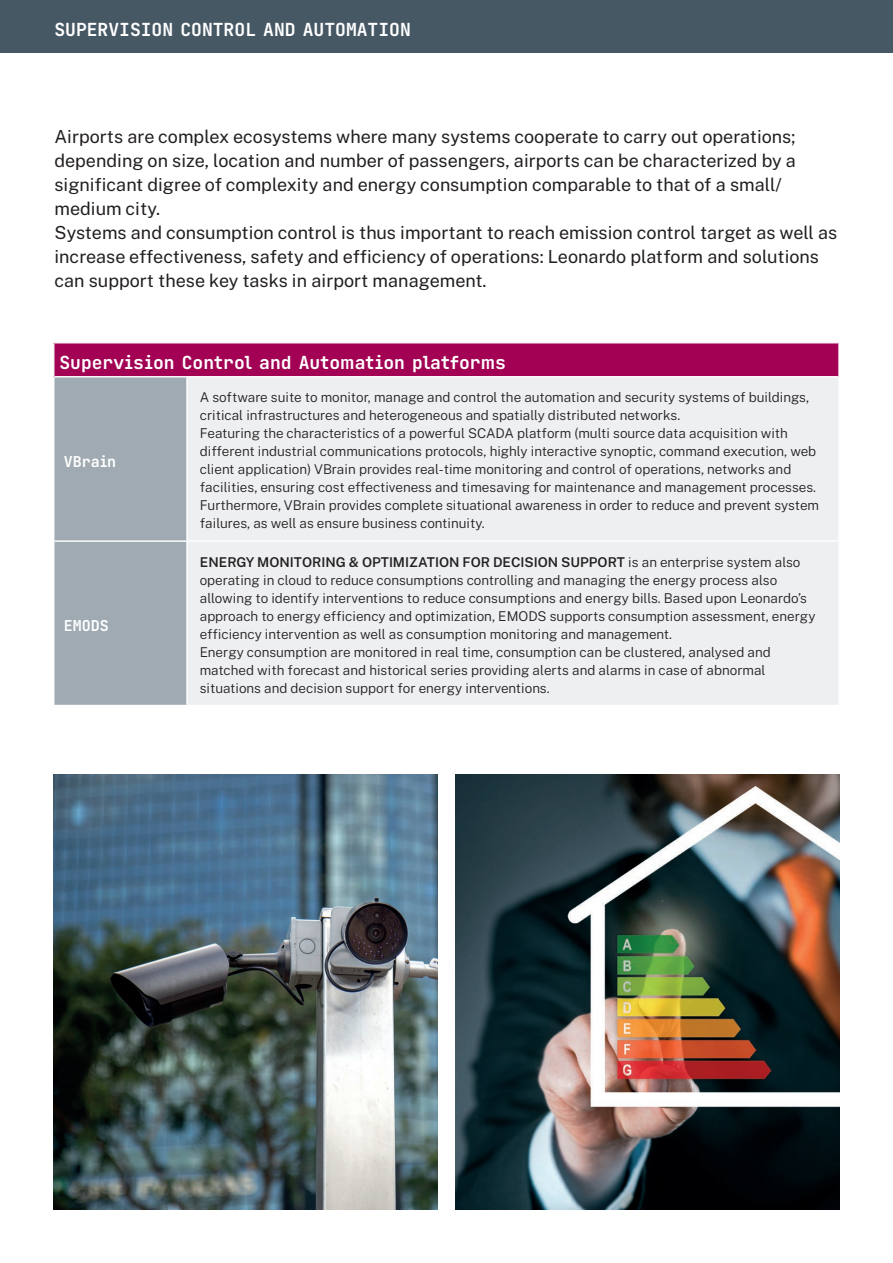
<style>
.page{position:relative;width:893px;height:1263px;background:#fff}
.page>*{position:absolute;margin:0;border:0;box-sizing:border-box;transform-origin:0 0}
.Testo_big_-_12_auto{font:18px/24px "Public Sans";color:#231f20}
.Titolo_1_-_12_auto{font:18px "Tekne LDO Variable";color:#fff}
.Titolo-1_Tabella_whi{font:15px "Tekne LDO Variable";color:#fff}
.Testo_-_9_auto{font:300 13.5px/18px "Public Sans";color:#231f20}
.s1{font-weight:600}
</style>
<div class="page">
<div style="left:0;top:0;width:893px;height:53px;background:#475865"></div>
<div style="left:54px;top:343px;width:785px;height:34px;background:#a20154"></div>
<div style="left:54px;top:377px;width:132px;height:328px;background:#9faab2"></div>
<div style="left:188px;top:378px;width:650px;height:327px;background:#edeff1"></div>
<hr style="left:54px;top:376px;width:133px;height:1px;background:#fff">
<hr style="left:838px;top:343px;width:2px;height:34px;background:#fff">
<hr style="left:187px;top:376px;width:651px;height:1px;background:#fff">
<hr style="left:54px;top:540px;width:133px;height:2px;background:#fff">
<hr style="left:187px;top:540px;width:651px;height:2px;background:#fff">
<img style="left:53px;top:775px;width:384px;height:434px">
<img style="left:455px;top:775px;width:384px;height:434px">
<p class="Titolo_1_-_12_auto" style="left:54px;top:16px;width:358px">SUPERVISION CONTROL AND AUTOMATION</p>
<p class="Testo_big_-_12_auto" style="left:54px;top:123px;width:743px">Airports are complex ecosystems where many systems cooperate to carry out operations; depending on size, location and number of passengers, airports can be characterized by a significant digree of complexity and energy consumption comparable to that of a small/ medium city.</p>
<p class="Testo_big_-_12_auto" style="left:54px;top:219px;width:784px">Systems and consumption control is thus important to reach emission control target as well as increase effectiveness, safety and efficiency of operations: Leonardo platform and solutions can support these key tasks in airport management.</p>
<p class="Titolo_1_-_12_auto" style="left:59px;top:349px;width:448px">Supervision Control and Automation platforms</p>
<p class="Titolo-1_Tabella_whi" style="left:64px;top:450px;width:54px">VBrain</p>
<p class="Titolo-1_Tabella_whi" style="left:64px;top:614px;width:46px">EMODS</p>
<p class="Testo_-_9_auto" style="left:200px;top:388px;width:611px">A software suite to monitor, manage and control the automation and security systems of buildings, critical infrastructures and heterogeneous and spatially distributed networks.</p>
<p class="Testo_-_9_auto" style="left:200px;top:424px;width:621px">Featuring the characteristics of a powerful SCADA platform (multi source data acquisition with different industrial communications protocols, highly interactive synoptic, command execution, web client application) VBrain provides real-time monitoring and control of operations, networks and facilities, ensuring cost effectiveness and timesaving for maintenance and management processes.<br>Furthermore, VBrain provides complete situational awareness in order to reduce and prevent system failures, as well as ensure business continuity.</p>
<p class="Testo_-_9_auto" style="left:200px;top:552px;width:617px"><span class="s1">ENERGY MONITORING &amp; OPTIMIZATION FOR DECISION SUPPORT</span> is an enterprise system also operating in cloud to reduce consumptions controlling and managing the energy process also allowing to identify interventions to reduce consumptions and energy bills. Based upon Leonardo’s approach to energy efficiency and optimization, EMODS supports consumption assessment, energy efficiency intervention as well as consumption monitoring and management.</p>
<p class="Testo_-_9_auto" style="left:200px;top:642px;width:573px">Energy consumption are monitored in real time, consumption can be clustered, analysed and matched with forecast and historical series providing alerts and alarms in case of abnormal situations and decision support for energy interventions.</p>
</div>
